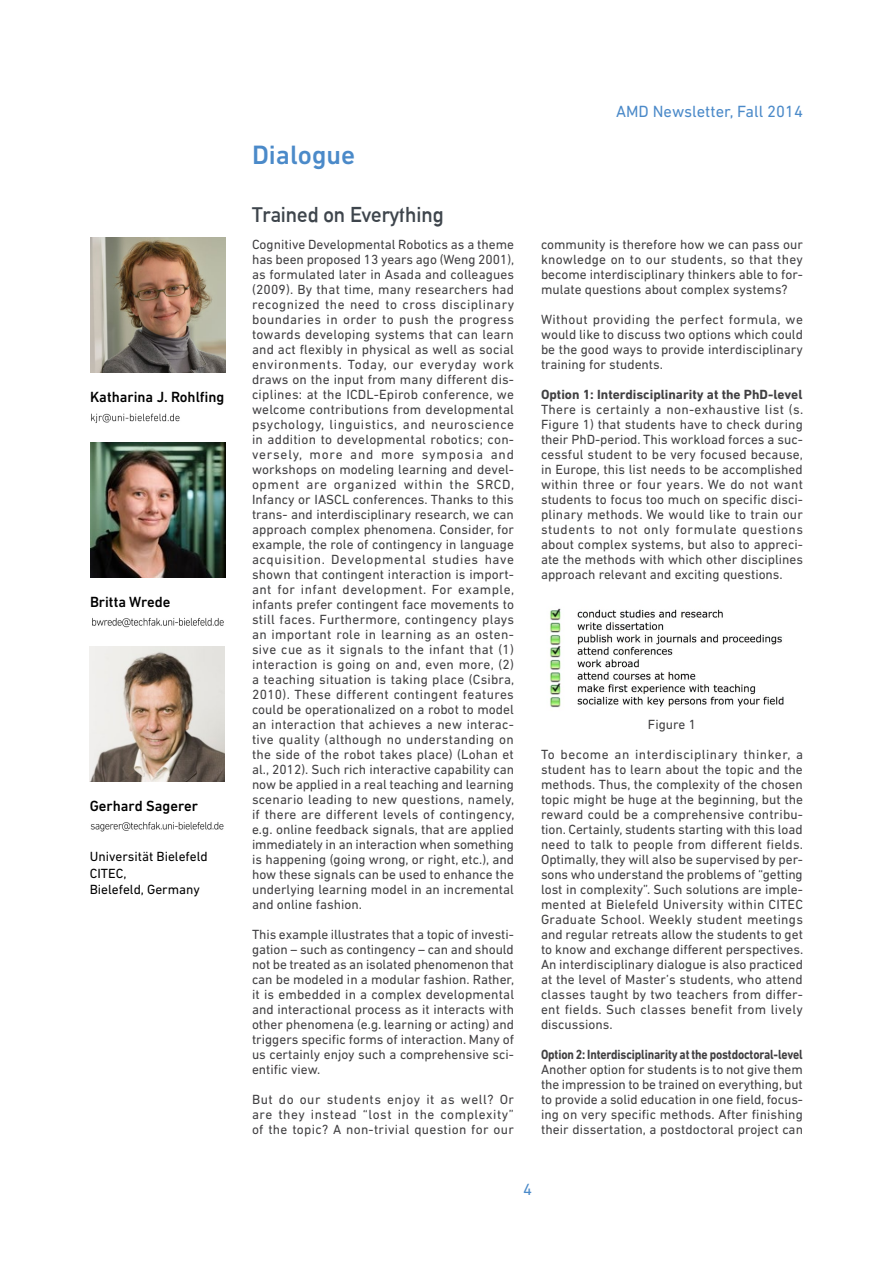
<style>
.page{position:relative;width:893px;height:1263px;background:#fff}
.page>*{position:absolute;margin:0;border:0;box-sizing:border-box;transform-origin:0 0}
.t1{font:500 27px "DIN Next LT Pro";color:#4b8ac9}
.t2{font:21px "Alte DIN1451 Mittelschrift";color:#3e454c}
.t3{font:16.5px "DIN Next LT Pro";color:#4b8ac9}
.t4{font:500 15px "DIN Next LT Pro";color:#000}
.t5{font:13.5px/15px "DIN Next LT Pro";color:#414042;text-align:justify}
.t6{font:700 13.5px "DIN Next LT Pro";letter-spacing:-.01em;color:#414042;scale:.87 1}
.t7{font:13.5px/16.5px "DIN Next LT Pro";color:#000}
.t8{font:700 13.5px "DIN Next LT Pro";letter-spacing:-.01em;color:#414042}
</style>
<div class="page">
<img style="left:90px;top:238px;width:135px;height:135px">
<img style="left:90px;top:821px;width:134px;height:11px">
<img style="left:90px;top:442px;width:135px;height:135px">
<img style="left:90px;top:646px;width:135px;height:135px">
<img style="left:91px;top:413px;width:89px;height:10px">
<img style="left:92px;top:617px;width:132px;height:11px">
<img style="left:550px;top:608px;width:234px;height:100px">
<p class="t4" style="left:90px;top:388px;width:136px">Katharina J. Rohlfing</p>
<p class="t4" style="left:90px;top:593px;width:82px">Britta Wrede</p>
<p class="t4" style="left:90px;top:797px;width:110px">Gerhard Sagerer</p>
<p class="t7" style="left:90px;top:848px;width:120px">Universität Bielefeld<br>CITEC,<br>Bielefeld, Germany</p>
<h1 class="t1" style="left:252px;top:139px;width:105px">Dialogue</h1>
<h2 class="t2" style="left:252px;top:202px;width:193px">Trained on Everything</h2>
<p class="t5" style="left:252px;top:237px;width:264px">Cognitive Developmental Robotics as a theme has been proposed 13 years ago (Weng 2001), as formulated later in Asada and colleagues (2009). By that time, many researchers had recognized the need to cross disciplinary boundaries in order to push the progress towards developing systems that can learn and act flexibly in physical as well as social environments. Today, our everyday work draws on the input from many different dis&shy;ciplines: at the ICDL-Epirob conference, we welcome contributions from developmental psychology, linguistics, and neuroscience in addition to developmental robotics; con&shy;versely, more and more symposia and workshops on modeling learning and devel&shy;opment are organized within the SRCD, Infancy or IASCL conferences. Thanks to this trans- and interdisciplinary research, we can approach complex phenomena. Consider, for example, the role of contingency in language acquisition. Developmental studies have shown that contingent interaction is import&shy;ant for infant development. For example, infants prefer contingent face movements to still faces. Furthermore, contingency plays an important role in learning as an osten&shy;sive cue as it signals to the infant that (1) interaction is going on and, even more, (2) a teaching situation is taking place (Csibra, 2010). These different contingent features could be operationalized on a robot to model an interaction that achieves a new interac&shy;tive quality (although no understanding on the side of the robot takes place) (Lohan et al., 2012). Such rich interactive capability can now be applied in a real teaching and learning scenario leading to new questions, namely, if there are different levels of contingency, e.g. online feedback signals, that are applied immediately in an interaction when something is happening (going wrong, or right, etc.), and how these signals can be used to enhance the underlying learning model in an incremental and online fashion.</p>
<p class="t5" style="left:252px;top:927px;width:264px">This example illustrates that a topic of investi&shy;gation – such as contingency – can and should not be treated as an isolated phenomenon that can be modeled in a modular fashion. Rather, it is embedded in a complex developmental and interactional process as it interacts with other phenomena (e.g. learning or acting) and triggers specific forms of interaction. Many of us certainly enjoy such a comprehensive sci&shy;entific view.</p>
<p class="t5" style="left:252px;top:1092px;width:264px">But do our students enjoy it as well? Or are they instead “lost in the complexity” of the topic? A non-trivial question for our</p>
<p class="t3" style="left:616px;top:102px;width:188px">AMD Newsletter, Fall 2014</p>
<p class="t5" style="left:541px;top:237px;width:263px">community is therefore how we can pass our knowledge on to our students, so that they become interdisciplinary thinkers able to for&shy;mulate questions about complex systems?</p>
<p class="t5" style="left:541px;top:312px;width:263px">Without providing the perfect formula, we would like to discuss two options which could be the good ways to provide interdisciplinary training for students.</p>
<p class="t8" style="left:541px;top:386px;width:263px">Option 1: Interdisciplinarity at the PhD-level</p>
<p class="t5" style="left:541px;top:402px;width:264px">There is certainly a non-exhaustive list (s.<br>Figure 1) that students have to check during their PhD-period. This workload forces a suc&shy;cessful student to be very focused because, in Europe, this list needs to be accomplished within three or four years. We do not want students to focus too much on specific disci&shy;plinary methods. We would like to train our students to not only formulate questions about complex systems, but also to appreci&shy;ate the methods with which other disciplines approach relevant and exciting questions.</p>
<p class="t5" style="left:648px;top:717px;width:50px">Figure 1</p>
<p class="t5" style="left:541px;top:747px;width:264px">To become an interdisciplinary thinker, a student has to learn about the topic and the methods. Thus, the complexity of the chosen topic might be huge at the beginning, but the reward could be a comprehensive contribu&shy;tion. Certainly, students starting with this load need to talk to people from different fields.<br>Optimally, they will also be supervised by per&shy;sons who understand the problems of “getting lost in complexity”. Such solutions are imple&shy;mented at Bielefeld University within CITEC Graduate School. Weekly student meetings and regular retreats allow the students to get to know and exchange different perspectives.<br>An interdisciplinary dialogue is also practiced at the level of Master’s students, who attend classes taught by two teachers from differ&shy;ent fields. Such classes benefit from lively discussions.</p>
<p class="t6" style="left:541px;top:1047px;width:302px">Option 2: Interdisciplinarity at the postdoctoral-level</p>
<p class="t5" style="left:541px;top:1062px;width:264px">Another option for students is to not give them the impression to be trained on everything, but to provide a solid education in one field, focus&shy;ing on very specific methods. After finishing their dissertation, a postdoctoral project can</p>
<p class="t3" style="left:523px;top:1180px;width:10px">4</p>
</div>
